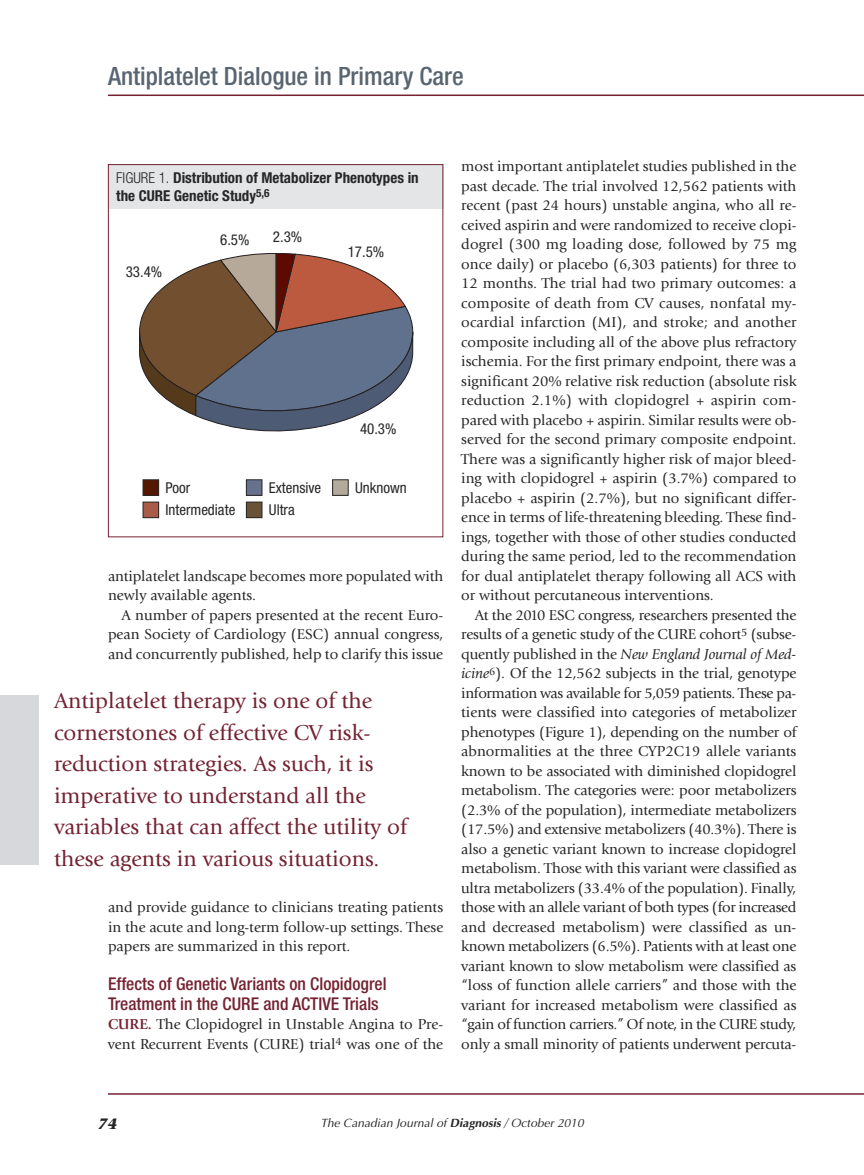
<style>
.page{position:relative;width:864px;height:1175px;background:#fff}
.page>*{position:absolute;margin:0;border:0;box-sizing:border-box;transform-origin:0 0}
.t1{font:500 condensed 25.2px "Helvetica Neue";color:#596571}
.t2{font:22.5px/31.5px "Giovanni";color:#742231}
.t3{font:500 condensed 17.7px/19.5px "Helvetica Neue";color:#742231}
.t4{font:15px/19.5px "Giovanni";color:#272627;text-align:justify}
.t5{font:700 condensed 15px/18px "Helvetica Neue";color:#272627}
.t6{font:condensed 15px/22.4px "Helvetica Neue";color:#272627}
.t7{font:italic 700 15px "Stone Serif";color:#272627}
.t8{font:italic 12px "Optima";color:#272627}
.s1{font-weight:300}
.s2{font-weight:700;color:#742231}
.s3{font-style:italic}
.s4{font-weight:700}
</style>
<div class="page">
<div style="left:108px;top:165px;width:335px;height:44px;background:#e3e5e7"></div>
<hr style="left:108px;top:1093px;width:756px;height:1px;background:#742231">
<hr style="left:108px;top:94px;width:756px;height:2px;background:#742231">
<div style="left:108px;top:164px;width:335px;height:373px;border:1px solid #742231"></div>
<div style="left:0;top:695px;width:39px;height:170px;background:#d6d8dc"></div>
<svg style="left:139px;top:253px;width:275px;height:178px"></svg>
<div style="left:143px;top:480px;width:16px;height:15px;background:#531800"></div>
<div style="left:143px;top:479px;width:16px;height:17px;border:1px solid #272627"></div>
<div style="left:143px;top:502px;width:16px;height:15px;background:#a85c47"></div>
<div style="left:143px;top:501px;width:16px;height:17px;border:1px solid #272627"></div>
<div style="left:246px;top:480px;width:16px;height:15px;background:#66728d"></div>
<div style="left:246px;top:479px;width:16px;height:17px;border:1px solid #272627"></div>
<div style="left:333px;top:480px;width:15px;height:15px;background:#b4aa9c"></div>
<div style="left:332px;top:479px;width:17px;height:17px;border:1px solid #272627"></div>
<div style="left:246px;top:502px;width:16px;height:15px;background:#6a5237"></div>
<div style="left:246px;top:501px;width:16px;height:17px;border:1px solid #272627"></div>
<h1 class="t1" style="left:108px;top:67px;width:357px">Antiplatelet Dialogue in Primary Care</h1>
<p class="t5" style="left:116px;top:170px;width:304px"><span class="s1">FIGURE 1.</span> Distribution of Metabolizer Phenotypes in the CURE Genetic Study<sup>5,6</sup></p>
<p class="t6" style="left:126px;top:262px;width:38px">33.4%</p>
<p class="t6" style="left:220px;top:230px;width:31px">6.5%</p>
<p class="t6" style="left:273px;top:227px;width:31px">2.3%</p>
<p class="t6" style="left:348px;top:241px;width:38px">17.5%</p>
<p class="t6" style="left:360px;top:418px;width:38px">40.3%</p>
<p class="t6" style="left:166px;top:478px;width:71px">Poor<br>Intermediate</p>
<p class="t6" style="left:269px;top:478px;width:54px">Extensive</p>
<p class="t6" style="left:355px;top:478px;width:53px">Unknown</p>
<p class="t6" style="left:269px;top:500px;width:27px">Ultra</p>
<p class="t4" style="left:108px;top:567px;width:337px">antiplatelet landscape becomes more populated with newly available agents.</p>
<p class="t4" style="left:108px;top:606px;width:337px;text-indent:14px">A number of papers presented at the recent Euro&shy;pean Society of Cardiology (ESC) annual congress, and concurrently published, help to clarify this issue</p>
<h2 class="t2" style="left:54px;top:687px;width:355px">Antiplatelet therapy is one of the cornerstones of effective CV risk&shy;reduction strategies. As such, it is imperative to understand all the variables that can affect the utility of these agents in various situations.</h2>
<p class="t4" style="left:108px;top:899px;width:337px">and provide guidance to clinicians treating patients in the acute and long-term follow-up settings. These papers are summarized in this report.</p>
<p class="t3" style="left:108px;top:975px;width:280px">Effects of Genetic Variants on Clopidogrel<br>Treatment in the CURE and ACTIVE Trials</p>
<p class="t4" style="left:108px;top:1016px;width:337px"><span class="s2">CURE.</span> The Clopidogrel in Unstable Angina to Pre&shy;vent Recurrent Events (CURE) trial<sup>4</sup> was one of the</p>
<p class="t4" style="left:461px;top:158px;width:337px">most important antiplatelet studies published in the past decade. The trial involved 12,562 patients with recent (past 24 hours) unstable angina, who all re&shy;ceived aspirin and were randomized to receive clopi&shy;dogrel (300 mg loading dose, followed by 75 mg once daily) or placebo (6,303 patients) for three to 12 months. The trial had two primary outcomes: a composite of death from CV causes, nonfatal my&shy;ocardial infarction (MI), and stroke; and another composite including all of the above plus refractory ischemia. For the first primary endpoint, there was a significant 20% relative risk reduction (absolute risk reduction 2.1%) with clopidogrel + aspirin com&shy;pared with placebo + aspirin. Similar results were ob&shy;served for the second primary composite endpoint.<br>There was a significantly higher risk of major bleed&shy;ing with clopidogrel + aspirin (3.7%) compared to placebo + aspirin (2.7%), but no significant differ&shy;ence in terms of life-threatening bleeding. These find&shy;ings, together with those of other studies conducted during the same period, led to the recommendation for dual antiplatelet therapy following all ACS with or without percutaneous interventions.</p>
<p class="t4" style="left:461px;top:606px;width:337px;text-indent:14px">At the 2010 ESC congress, researchers presented the results of a genetic study of the CURE cohort<sup>5</sup> (subse&shy;quently published in the <span class="s3">New England Journal of Med&shy;icine</span><sup>6</sup>). Of the 12,562 subjects in the trial, genotype information was available for 5,059 patients. These pa&shy;tients were classified into categories of metabolizer phenotypes (Figure 1), depending on the number of abnormalities at the three CYP2C19 allele variants known to be associated with diminished clopidogrel metabolism. The categories were: poor metabolizers (2.3% of the population), intermediate metabolizers (17.5%) and extensive metabolizers (40.3%). There is also a genetic variant known to increase clopidogrel metabolism. Those with this variant were classified as ultra metabolizers (33.4% of the population). Finally, those with an allele variant of both types (for increased and decreased metabolism) were classified as un&shy;known metabolizers (6.5%). Patients with at least one variant known to slow metabolism were classified as “loss of function allele carriers” and those with the variant for increased metabolism were classified as “gain of function carriers.” Of note, in the CURE study, only a small minority of patients underwent percuta-</p>
<p class="t7" style="left:98px;top:1118px;width:20px">74</p>
<p class="t8" style="left:321px;top:1118px;width:267px">The Canadian Journal of <span class="s4">Diagnosis</span> / October 2010</p>
</div>
